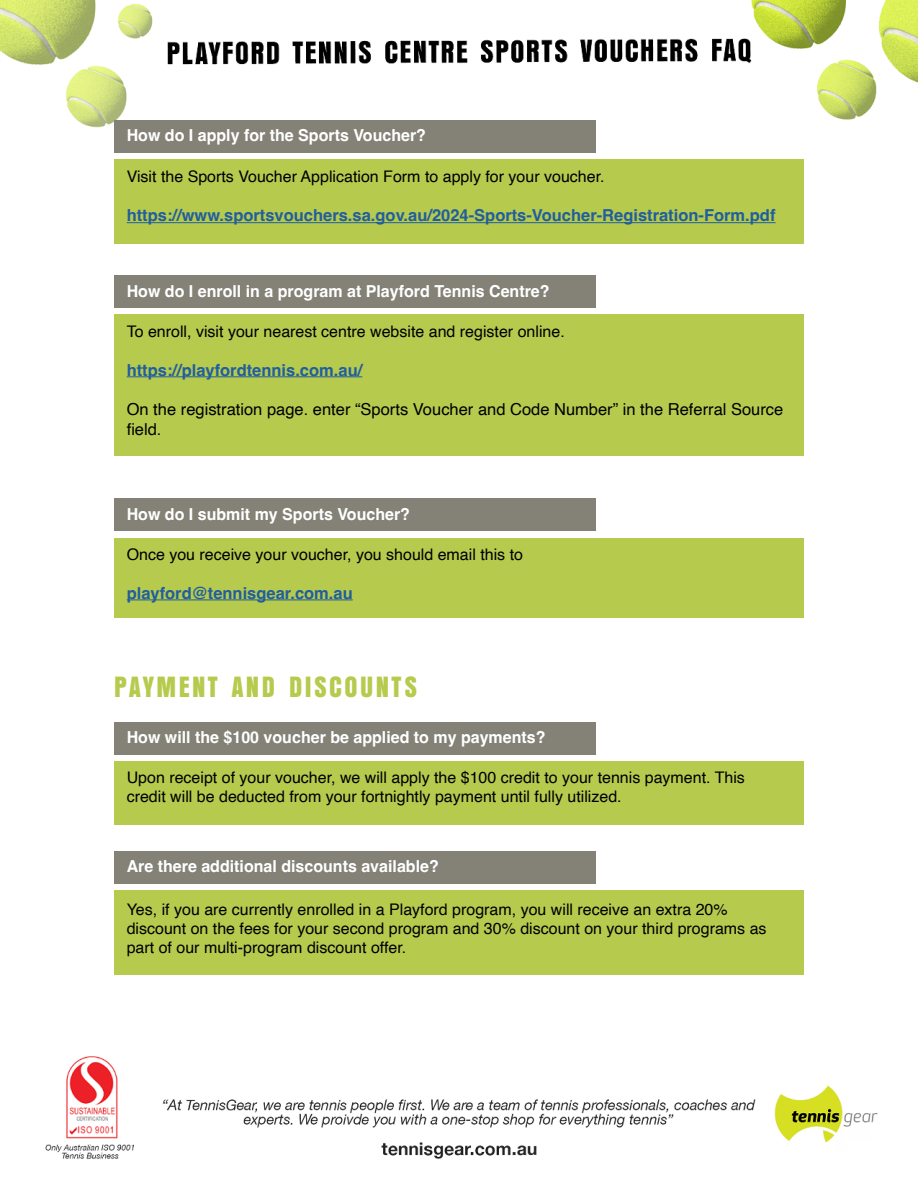
<style>
.page{position:relative;width:918px;height:1188px;background:#fff}
.page>*{position:absolute;margin:0;border:0;box-sizing:border-box;transform-origin:0 0}
.t1{font:30.45px "Anzeigen Gro T";letter-spacing:.08em;color:#b6ca4e}
.t2{font:700 16.5px "Helvetica";color:#fff}
.t3{font:700 16.5px "Helvetica";color:#215e9e}
.t4{font:16.5px/19.8px "Helvetica";color:#000}
.t5{font:16.05px/19.2px "Helvetica";color:#000}
</style>
<div class="page">
<img style="left:0;top:0;width:918px;height:1159px">
<div style="left:114px;top:159px;width:690px;height:84px;background:#b6ca4e"></div>
<div style="left:114px;top:120px;width:481px;height:32px;background:#848277"></div>
<hr style="left:127px;top:222px;width:649px;height:1px;background:#215e9e">
<div style="left:114px;top:315px;width:690px;height:141px;background:#b6ca4e"></div>
<div style="left:114px;top:276px;width:481px;height:32px;background:#848277"></div>
<hr style="left:127px;top:376px;width:235px;height:1px;background:#215e9e">
<div style="left:114px;top:538px;width:690px;height:80px;background:#b6ca4e"></div>
<div style="left:114px;top:499px;width:481px;height:32px;background:#848277"></div>
<hr style="left:127px;top:599px;width:226px;height:1px;background:#215e9e">
<div style="left:114px;top:761px;width:690px;height:63px;background:#b6ca4e"></div>
<div style="left:114px;top:722px;width:481px;height:32px;background:#848277"></div>
<div style="left:114px;top:890px;width:690px;height:84px;background:#b6ca4e"></div>
<div style="left:114px;top:851px;width:481px;height:33px;background:#848277"></div>
<p class="t2" style="left:127px;top:125px;width:301px">How do I apply for the Sports Voucher?</p>
<p class="t5" style="left:127px;top:168px;width:479px">Visit the Sports Voucher Application Form to apply for your voucher.</p>
<p class="t3" style="left:127px;top:206px;width:650px">https://www.sportsvouchers.sa.gov.au/2024-Sports-Voucher-Registration-Form.pdf</p>
<p class="t2" style="left:127px;top:281px;width:424px">How do I enroll in a program at Playford Tennis Centre?</p>
<p class="t5" style="left:127px;top:322px;width:440px">To enroll, visit your nearest centre website and register online.</p>
<p class="t3" style="left:127px;top:360px;width:237px">https://playfordtennis.com.au/</p>
<p class="t4" style="left:127px;top:400px;width:658px">On the registration page. enter “Sports Voucher and Code Number” in the Referral Source field.</p>
<p class="t2" style="left:127px;top:504px;width:285px">How do I submit my Sports Voucher?</p>
<p class="t5" style="left:127px;top:545px;width:398px">Once you receive your voucher, you should email this to</p>
<p class="t3" style="left:127px;top:583px;width:228px">playford@tennisgear.com.au</p>
<h1 class="t1" style="left:114px;top:671px;width:304px">PAYMENT AND DISCOUNTS</h1>
<p class="t2" style="left:127px;top:727px;width:420px">How will the $100 voucher be applied to my payments?</p>
<p class="t5" style="left:127px;top:768px;width:620px">Upon receipt of your voucher, we will apply the $100 credit to your tennis payment. This credit will be deducted from your fortnightly payment until fully utilized.</p>
<p class="t2" style="left:127px;top:856px;width:314px">Are there additional discounts available?</p>
<p class="t5" style="left:127px;top:900px;width:641px">Yes, if you are currently enrolled in a Playford program, you will receive an extra 20% discount on the fees for your second program and 30% discount on your third programs as part of our multi-program discount offer.</p>
</div>
